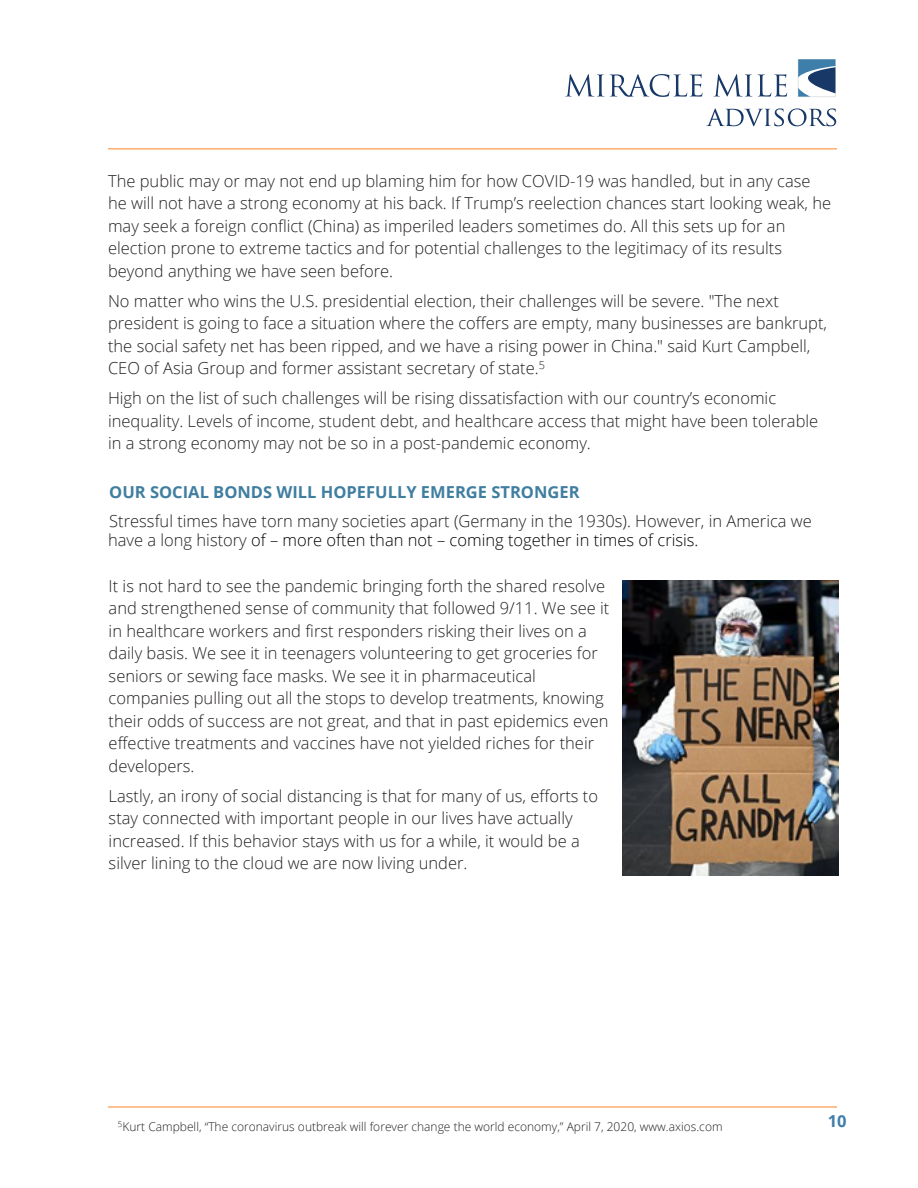
<style>
.page{position:relative;width:918px;height:1188px;background:#fff}
.page>*{position:absolute;margin:0;border:0;box-sizing:border-box;transform-origin:0 0}
.t1{font:300 16.5px/22.5px "Open Sans";color:#231f20}
.t2{font:700 16.5px "Open Sans";color:#3f7ea0}
.t3{font:700 16.5px "Open Sans";color:#3f7eaa}
.t4{font:300 12px "Open Sans";color:#231f20}
.s1{color:#000}
</style>
<div class="page">
<hr style="left:108px;top:148px;width:729px;height:1px;background:#fd8424">
<svg style="left:565px;top:74px;width:39px;height:23px"></svg>
<svg style="left:610px;top:74px;width:92px;height:23px"></svg>
<svg style="left:706px;top:108px;width:130px;height:18px"></svg>
<svg style="left:714px;top:59px;width:121px;height:38px"></svg>
<hr style="left:108px;top:1107px;width:729px;height:1px;background:#fd8424">
<img style="left:623px;top:580px;width:216px;height:295px">
<p class="t1" style="left:108px;top:169px;width:725px">The public may or may not end up blaming him for how COVID-19 was handled, but in any case he will not have a strong economy at his back. If Trump’s reelection chances start looking weak, he may seek a foreign conflict (China) as imperiled leaders sometimes do. All this sets up for an election prone to extreme tactics and for potential challenges to the legitimacy of its results beyond anything we have seen before.</p>
<p class="t1" style="left:108px;top:289px;width:721px">No matter who wins the U.S. presidential election, their challenges will be severe. "The next president is going to face a situation where the coffers are empty, many businesses are bankrupt, the social safety net has been ripped, and we have a rising power in China." said Kurt Campbell, CEO of Asia Group and former assistant secretary of state.<sup>5</sup></p>
<p class="t1" style="left:108px;top:387px;width:712px">High on the list of such challenges will be rising dissatisfaction with our country’s economic inequality. Levels of income, student debt, and healthcare access that might have been tolerable in a strong economy may not be so in a post-pandemic economy.</p>
<p class="t2" style="left:109px;top:481px;width:472px">OUR SOCIAL BONDS WILL HOPEFULLY EMERGE STRONGER</p>
<p class="t1" style="left:108px;top:510px;width:705px;line-height:19.8px">Stressful times have torn many societies apart (Germany in the 1930s). However, in America we have a long history <span class="s1">of – more often than not – coming together in times of crisis.</span></p>
<p class="t1" style="left:109px;top:574px;width:502px">It is not hard to see the pandemic bringing forth the shared resolve and strengthened sense of community that followed 9/11. We see it in healthcare workers and first responders risking their lives on a daily basis. We see it in teenagers volunteering to get groceries for seniors or sewing face masks. We see it in pharmaceutical companies pulling out all the stops to develop treatments, knowing their odds of success are not great, and that in past epidemics even effective treatments and vaccines have not yielded riches for their developers.</p>
<p class="t1" style="left:109px;top:784px;width:491px">Lastly, an irony of social distancing is that for many of us, efforts to stay connected with important people in our lives have actually increased. If this behavior stays with us for a while, it would be a silver lining to the cloud we are now living under.</p>
<p class="t4" style="left:118px;top:1119px;width:606px"><sup>5</sup>Kurt Campbell, “The coronavirus outbreak will forever change the world economy,” April 7, 2020, www.axios.com</p>
<p class="t3" style="left:828px;top:1110px;width:20px">10</p>
</div>
